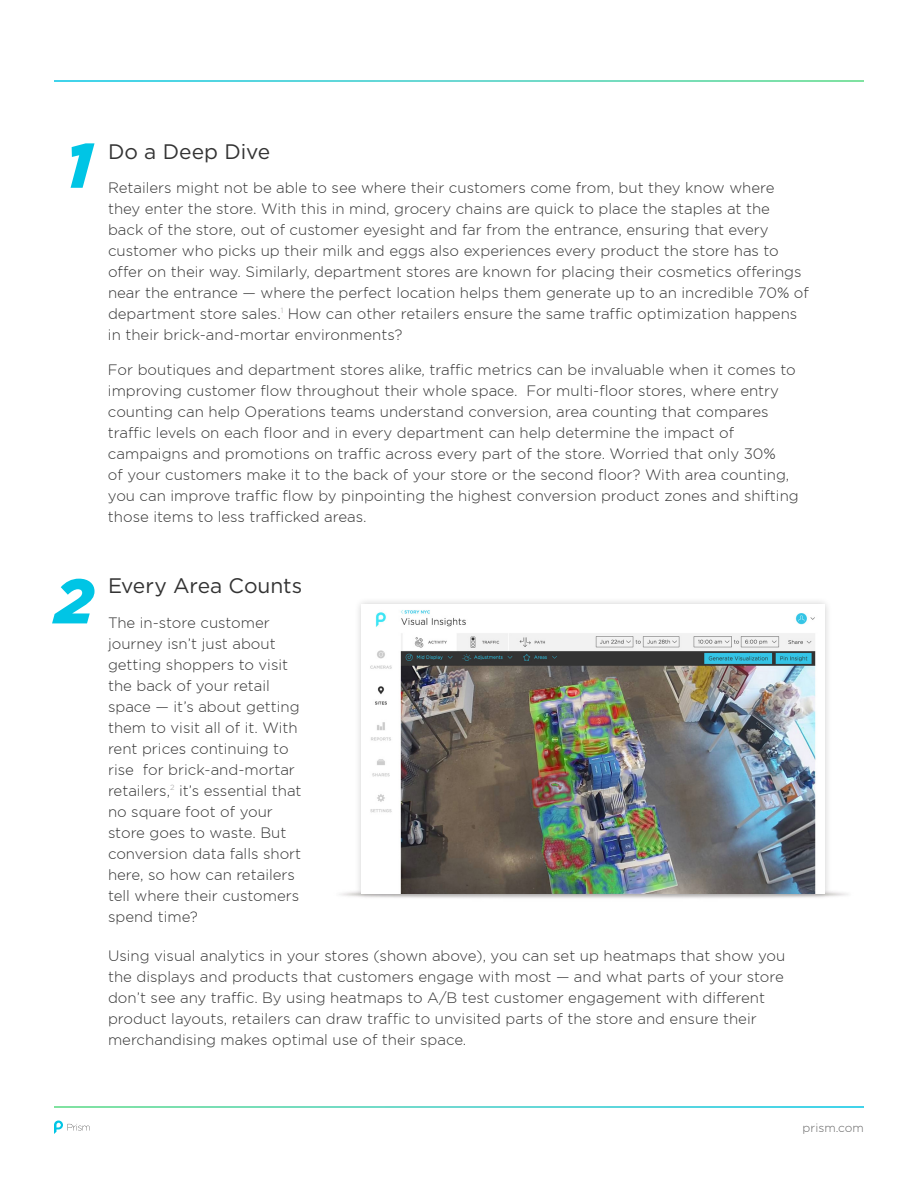
<style>
.page{position:relative;width:918px;height:1188px;background:#fff}
.page>*{position:absolute;margin:0;border:0;box-sizing:border-box;transform-origin:0 0}
.t1{font:italic 900 63px "Gotham HTF";color:#00c5e5}
.t2{font:21px "Gotham HTF";color:#333}
.t3{font:300 15px/21px "Gotham HTF";color:#333}
.t4{font:300 12px "Gotham HTF";color:#666}
</style>
<div class="page">
<svg style="left:54px;top:1120px;width:36px;height:14px"></svg>
<div style="left:354px;top:596px;width:478px;height:305px;background:#000;opacity:.2"></div>
<img style="left:362px;top:604px;width:463px;height:289px">
<h1 class="t1" style="left:65px;top:129px;width:29px">1</h1>
<h2 class="t2" style="left:108px;top:140px;width:164px">Do a Deep Dive</h2>
<p class="t3" style="left:108px;top:177px;width:702px">Retailers might not be able to see where their customers come from, but they know where they enter the store. With this in mind, grocery chains are quick to place the staples at the back of the store, out of customer eyesight and far from the entrance, ensuring that every customer who picks up their milk and eggs also experiences every product the store has to offer on their way. Similarly, department stores are known for placing their cosmetics offerings near the entrance — where the perfect location helps them generate up to an incredible 70% of department store sales.<sup>1</sup> How can other retailers ensure the same traffic optimization happens in their brick-and-mortar environments?</p>
<p class="t3" style="left:108px;top:359px;width:692px">For boutiques and department stores alike, traffic metrics can be invaluable when it comes to improving customer flow throughout their whole space. For multi-floor stores, where entry counting can help Operations teams understand conversion, area counting that compares traffic levels on each floor and in every department can help determine the impact of campaigns and promotions on traffic across every part of the store. Worried that only 30%<br>of your customers make it to the back of your store or the second floor? With area counting, you can improve traffic flow by pinpointing the highest conversion product zones and shifting those items to less trafficked areas.</p>
<h1 class="t1" style="left:54px;top:565px;width:41px">2</h1>
<h2 class="t2" style="left:108px;top:574px;width:196px">Every Area Counts</h2>
<p class="t3" style="left:108px;top:612px;width:195px">The in-store customer journey isn’t just about getting shoppers to visit the back of your retail space — it’s about getting them to visit all of it. With rent prices continuing to rise for brick-and-mortar retailers,<sup>2</sup> it’s essential that no square foot of your store goes to waste. But conversion data falls short here, so how can retailers tell where their customers spend time?</p>
<p class="t3" style="left:108px;top:945px;width:679px">Using visual analytics in your stores (shown above), you can set up heatmaps that show you the displays and products that customers engage with most — and what parts of your store don’t see any traffic. By using heatmaps to A/B test customer engagement with different product layouts, retailers can draw traffic to unvisited parts of the store and ensure their merchandising makes optimal use of their space.</p>
<p class="t4" style="left:803px;top:1121px;width:63px">prism.com</p>
</div>
